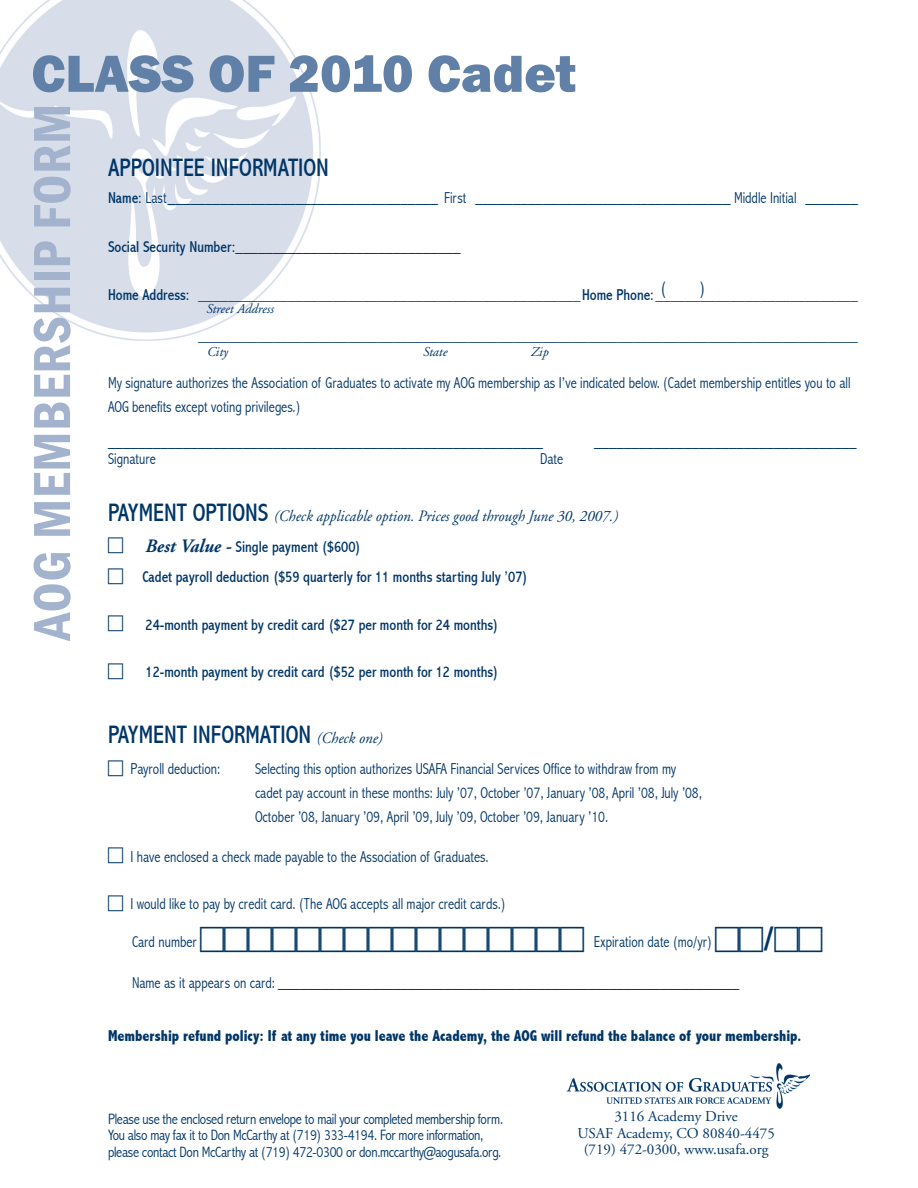
<style>
.page{position:relative;width:918px;height:1188px;background:#fff}
.page>*{position:absolute;margin:0;border:0;box-sizing:border-box;transform-origin:0 0}
.t1{font:600 condensed 54px "Franklin Gothic";letter-spacing:.01em;color:#a3b3cd}
.t2{font:800 54px "Franklin Gothic";color:#6180a7}
.t3{font:700 34.8px "Adobe Garamond";color:#003667;scale:.95 1}
.t4{font:condensed 25.2px "Abadi";color:#003667;scale:.95 1}
.t5{font:300 condensed 18px "Abadi";color:#003667}
.t6{font:300 condensed 15.75px "Abadi";color:#003667;scale:.95 1}
.t7{font:condensed 15.75px "Abadi";color:#003667;scale:.95 1}
.t8{font:15.75px "Adobe Garamond";color:#003667;scale:.95 1}
.t9{font:800 condensed 15.75px "Abadi";color:#003667;scale:.95 1}
.t10{font:italic 15.75px "Adobe Garamond";color:#003667;scale:.95 1}
.t11{font:300 condensed 15px/16.5px "Abadi";letter-spacing:-.02em;color:#003667}
.t12{font:15px "Adobe Garamond";color:#003667}
.t13{font:italic 13.5px "Adobe Garamond";color:#003667}
.s1{font-weight:400}
.s2{font-family:"Abadi";font-stretch:condensed}
.s3{font-family:"Abadi";font-style:normal;font-stretch:condensed;font-size:25.2px}
.s4{font-family:"Adobe Garamond";font-weight:700;font-style:italic;font-stretch:normal;font-size:18.9px}
</style>
<div class="page">
<img style="left:0;top:0;width:321px;height:340px">
<img style="left:566px;top:1063px;width:244px;height:46px">
<p class="t2" style="left:32px;top:39px;width:546px">CLASS OF 2010 Cadet</p>
<p class="t1" style="left:16px;top:640px;width:538px;rotate:-90deg">AOG MEMBERSHIP FORM</p>
<p class="t4" style="left:108px;top:153px;width:234px">appointee information</p>
<p class="t6" style="left:108px;top:189px;width:787px"><span class="s1">Name:</span> Last_____________________________________ First___________________________________ MiddleInitial________</p>
<p class="t6" style="left:108px;top:237px;width:368px"><span class="s1">Social Security Number:</span>______________________________</p>
<p class="t8" style="left:108px;top:286px;width:791px"><span class="s2">Home Address:</span> ___________________________________________________<span class="s2">Home Phone:</span>___________________________</p>
<p class="t5" style="left:661px;top:278px;width:7px">(</p>
<p class="t5" style="left:699px;top:278px;width:7px">)</p>
<p class="t13" style="left:206px;top:301px;width:69px">Street Address</p>
<p class="t8" style="left:198px;top:327px;width:696px">________________________________________________________________________________________</p>
<p class="t6" style="left:108px;top:374px;width:783px">My signature authorizes the Association of Graduates to activate my AOG membership as I’ve indicated below. (Cadet membership entitles you to all</p>
<p class="t6" style="left:108px;top:397px;width:204px">AOG benefits except voting privileges.)</p>
<p class="t6" style="left:108px;top:432px;width:455px">__________________________________________________________</p>
<p class="t6" style="left:594px;top:432px;width:274px">___________________________________</p>
<p class="t6" style="left:108px;top:450px;width:52px">Signature</p>
<p class="t6" style="left:540px;top:450px;width:26px">Date</p>
<p class="t4" style="left:108px;top:498px;width:46px">PAYMENT</p>
<p class="t4" style="left:193px;top:498px;width:13px">OPTION</p>
<p class="t10" style="left:258px;top:507px;width:381px"><span class="s3">S</span> (Check applicable option. Prices good through June 30, 2007.)</p>
<p class="t7" style="left:146px;top:537px;width:229px"><span class="s4">Best Value -</span> Single payment ($600)</p>
<p class="t7" style="left:142px;top:568px;width:407px">Cadet payroll deduction ($59 quarterly for 11 months starting July ’07)</p>
<p class="t7" style="left:146px;top:615px;width:373px">24-month payment by credit card ($27 per month for 24 months)</p>
<p class="t7" style="left:146px;top:663px;width:373px">12-month payment by credit card ($52 per month for 12 months)</p>
<p class="t13" style="left:207px;top:345px;width:23px">City</p>
<p class="t13" style="left:423px;top:345px;width:26px">State</p>
<p class="t13" style="left:531px;top:345px;width:19px">Zip</p>
<p class="t4" style="left:108px;top:720px;width:46px">PAYMENT</p>
<p class="t4" style="left:193px;top:720px;width:13px">INFORMATION</p>
<p class="t10" style="left:317px;top:730px;width:71px">(Check one)</p>
<p class="t6" style="left:130px;top:760px;width:96px">Payroll deduction:</p>
<p class="t6" style="left:255px;top:760px;width:445px">Selecting this option authorizes USAFA Financial Services Office to withdraw from my</p>
<p class="t6" style="left:255px;top:784px;width:472px">cadet pay account in these months: July ’07, October ’07, January ’08, April ’08, July ’08,</p>
<p class="t6" style="left:255px;top:807px;width:373px">October ’08, January ’09, April ’09, July ’09, October ’09, January ’10.</p>
<p class="t6" style="left:130px;top:847px;width:378px">I have enclosed a check made payable to the Association of Graduates.</p>
<p class="t6" style="left:130px;top:895px;width:396px">I would like to pay by credit card. (The AOG accepts all major credit cards.)</p>
<p class="t6" style="left:132px;top:932px;width:70px">Card number</p>
<p class="t6" style="left:594px;top:932px;width:125px">Expiration date (mo/yr)</p>
<p class="t3" style="left:763px;top:920px;width:13px">/</p>
<p class="t6" style="left:132px;top:974px;width:637px">Nameasitappearsoncard:________________________________________________________________</p>
<p class="t9" style="left:108px;top:1027px;width:732px">Membership refund policy: If at any time you leave the Academy, the AOG will refund the balance of your membership.</p>
<p class="t11" style="left:108px;top:1110px;width:397px">Please use the enclosed return envelope to mail your completed membership form.<br>You also may fax it to Don McCarthy at (719) 333-4194. For more information, please contact Don McCarthy at (719) 472-0300 or don.mccarthy@aogusafa.org.</p>
<p class="t12" style="left:614px;top:1108px;width:125px">3116 Academy Drive</p>
<p class="t12" style="left:577px;top:1125px;width:199px">USAF Academy, CO 80840-4475</p>
<p class="t12" style="left:584px;top:1141px;width:186px">(719) 472-0300, www.usafa.org</p>
</div>
